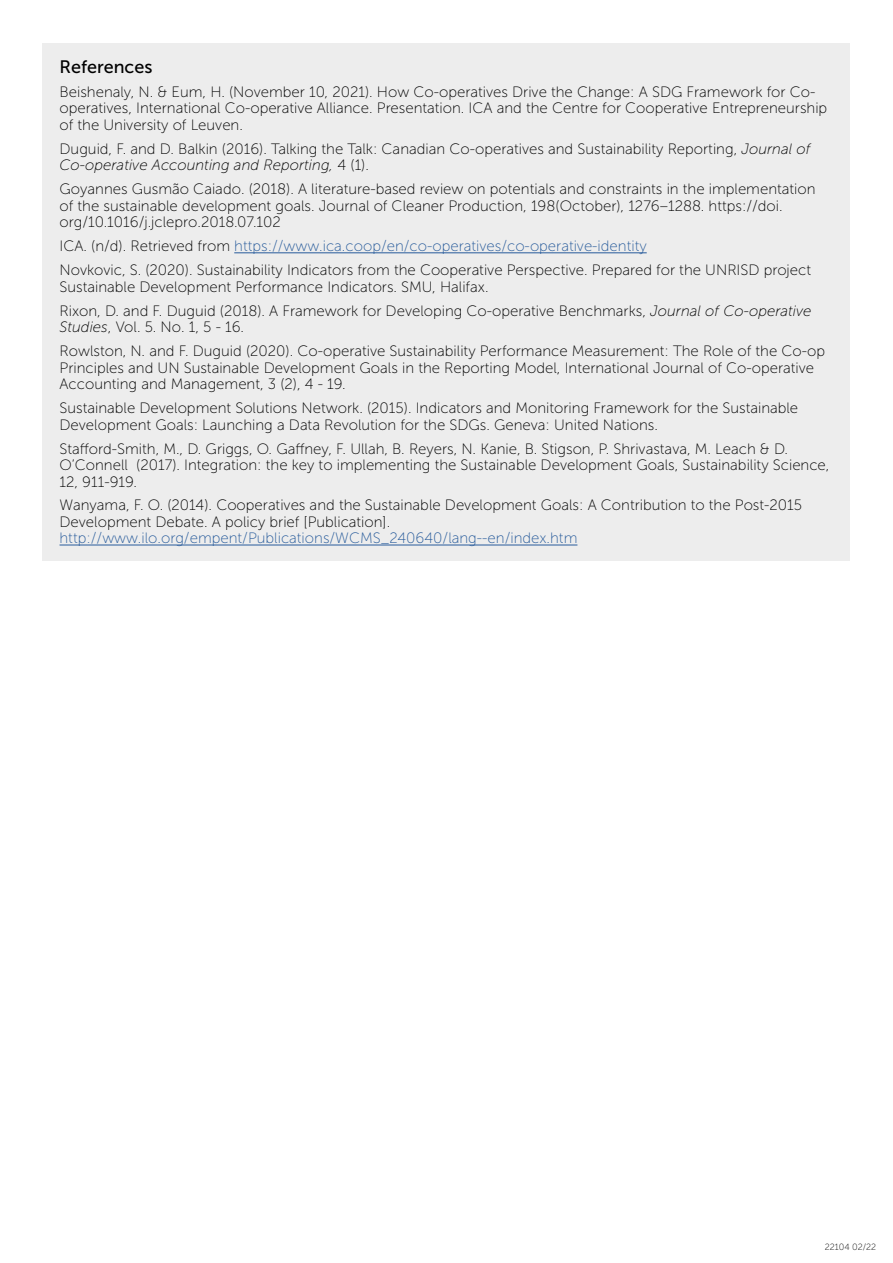
<style>
.page{position:relative;width:893px;height:1263px;background:#fff}
.page>*{position:absolute;margin:0;border:0;box-sizing:border-box;transform-origin:0 0}
.t1{font:18px "Museo Sans 500";color:#000}
.t2{font:15px/16.5px "Museo Sans 100";color:#000}
.t3{font:15px "Museo Sans 100";color:#275b9b}
.t4{font:9px "Museo Sans 100";color:#000}
.s1{font-style:italic}
.s2{color:#275b9b}
</style>
<div class="page">
<div style="left:43px;top:43px;width:807px;height:517px;background:#ededed"></div>
<hr style="left:234px;top:252px;width:413px;height:1px;background:#275b9b">
<hr style="left:60px;top:545px;width:517px;height:1px;background:#275b9b">
<p class="t1" style="left:60px;top:57px;width:95px">References</p>
<p class="t2" style="left:60px;top:84px;width:769px">Beishenaly, N. &amp; Eum, H. (November 10, 2021). How Co-operatives Drive the Change: A SDG Framework for Co&shy;operatives, International Co-operative Alliance. Presentation. ICA and the Centre for Cooperative Entrepreneurship of the University of Leuven.</p>
<p class="t2" style="left:60px;top:141px;width:752px">Duguid, F. and D. Balkin (2016). Talking the Talk: Canadian Co-operatives and Sustainability Reporting, <span class="s1">Journal of<br>Co-operative Accounting and Reporting,</span> 4 (1).</p>
<p class="t2" style="left:60px;top:181px;width:758px">Goyannes Gusmão Caiado. (2018). A literature-based review on potentials and constraints in the implementation of the sustainable development goals. Journal of Cleaner Production, 198(October), 1276–1288. https://doi. org/10.1016/j.jclepro.2018.07.102</p>
<p class="t2" style="left:60px;top:234px;width:753px;line-height:24px">ICA. (n/d). Retrieved from <span class="s2">https://www.ica.coop/en/co-operatives/co-operative-identity<br></span>Novkovic, S. (2020). Sustainability Indicators from the Cooperative Perspective. Prepared for the UNRISD project</p>
<p class="t2" style="left:60px;top:275px;width:753px;line-height:24px">Sustainable Development Performance Indicators. SMU, Halifax.<br>Rixon, D. and F. Duguid (2018). A Framework for Developing Co-operative Benchmarks, <span class="s1">Journal of Co-operative</span></p>
<p class="t2" style="left:60px;top:315px;width:767px;line-height:24px"><span class="s1">Studies</span>, Vol. 5. No. 1, 5 - 16.<br>Rowlston, N. and F. Duguid (2020). Co-operative Sustainability Performance Measurement: The Role of the Co-op</p>
<p class="t2" style="left:60px;top:359px;width:756px">Principles and UN Sustainable Development Goals in the Reporting Model, International Journal of Co-operative<br>Accounting and Management, 3 (2), 4 - 19.</p>
<p class="t2" style="left:60px;top:400px;width:740px">Sustainable Development Solutions Network. (2015). Indicators and Monitoring Framework for the Sustainable<br>Development Goals: Launching a Data Revolution for the SDGs. Geneva: United Nations.</p>
<p class="t2" style="left:60px;top:440px;width:771px">Stafford-Smith, M., D. Griggs, O. Gaffney, F. Ullah, B. Reyers, N. Kanie, B. Stigson, P. Shrivastava, M. Leach &amp; D.<br>O’Connell (2017). Integration: the key to implementing the Sustainable Development Goals, Sustainability Science,<br>12, 911-919.</p>
<p class="t2" style="left:60px;top:497px;width:744px">Wanyama, F. O. (2014). Cooperatives and the Sustainable Development Goals: A Contribution to the Post-2015<br>Development Debate. A policy brief [Publication].</p>
<p class="t3" style="left:60px;top:530px;width:519px">http://www.ilo.org/empent/Publications/WCMS_240640/lang--en/index.htm</p>
<p class="t4" style="left:825px;top:1242px;width:53px">22104 02/22</p>
</div>
